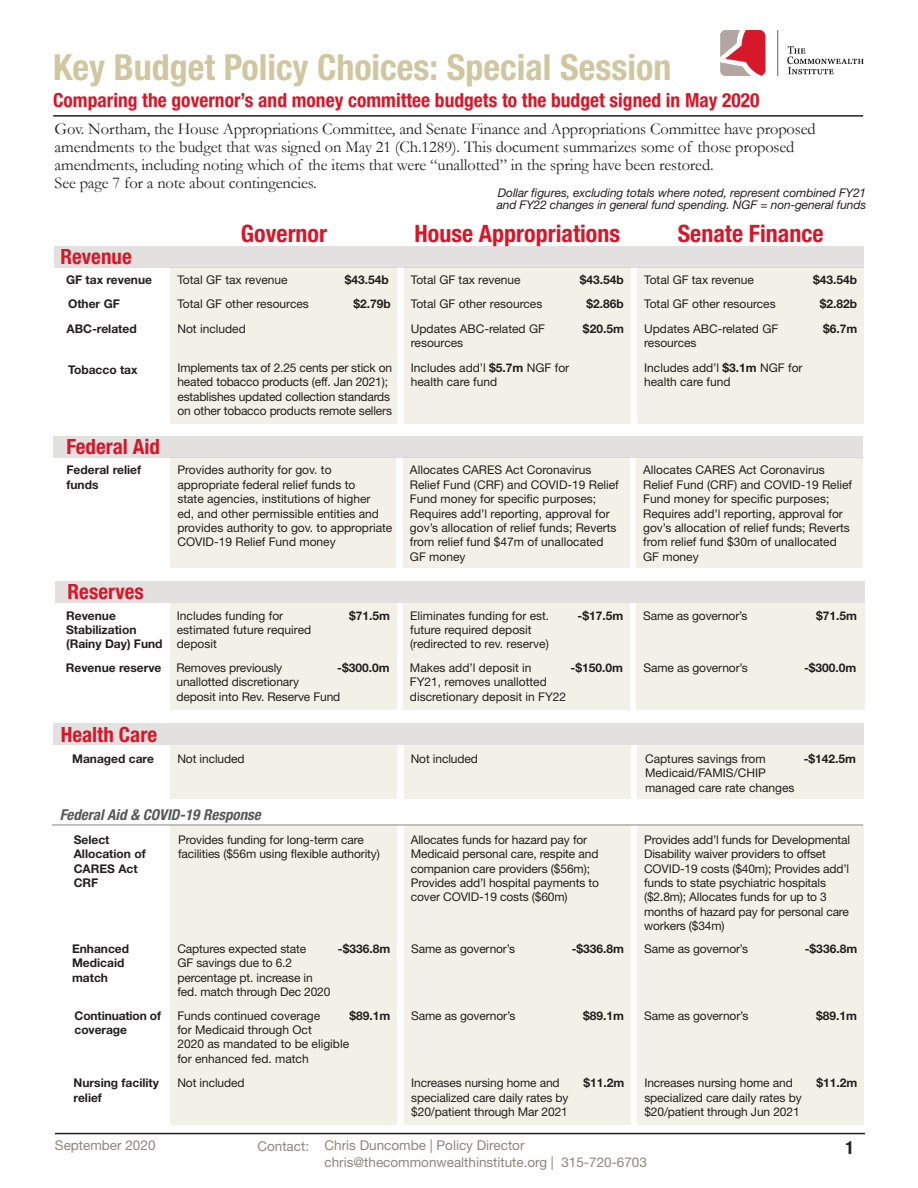
<style>
.page{position:relative;width:918px;height:1188px;background:#fff}
.page>*{position:absolute;margin:0;border:0;box-sizing:border-box;transform-origin:0 0}
.t1{font:700 condensed 36px "Helvetica Neue LT Std";color:#d0c69f}
.t2{font:700 condensed 24px "Helvetica Neue LT Std";color:#d71729}
.t3{font:700 condensed 21px "Helvetica Neue LT Std";color:#d71729}
.t4{font:700 condensed 19.5px "Helvetica Neue LT Std";color:#d71729}
.t5{font:700 condensed 18px "Helvetica Neue LT Std";color:#231f20}
.t6{font:16.5px/18px "Garamond";letter-spacing:-.01em;color:#231f20}
.t7{font:italic 700 condensed 15px "Helvetica Neue LT Std";color:#57585a}
.t8{font:13.5px/16.2px "Helvetica Neue LT Std";color:#8c877e}
.t9{font:12.15px/14.4px "Helvetica Neue LT Std";letter-spacing:-.015em;color:#231f20}
.t10{font:12px/14.4px "Helvetica Neue LT Std";color:#231f20}
.t11{font:700 12px/14.4px "Helvetica Neue LT Std";color:#231f20}
.t12{font:italic 12px/12px "Helvetica Neue LT Std";letter-spacing:-.01em;color:#231f20}
.s1{font-weight:700}
</style>
<div class="page">
<hr style="left:55px;top:1133px;width:810px;height:1px;background:#231f20">
<hr style="left:53px;top:115px;width:810px;height:2px;background:#231f20">
<img style="left:721px;top:31px;width:143px;height:45px">
<div style="left:404px;top:745px;width:227px;height:54px;background:#f3f0e7"></div>
<div style="left:637px;top:745px;width:227px;height:54px;background:#f3f0e7"></div>
<div style="left:171px;top:745px;width:226px;height:54px;background:#f3f0e7"></div>
<div style="left:170px;top:603px;width:226px;height:107px;background:#f3f0e7"></div>
<div style="left:403px;top:603px;width:227px;height:106px;background:#f3f0e7"></div>
<div style="left:636px;top:603px;width:229px;height:107px;background:#f3f0e7"></div>
<div style="left:171px;top:458px;width:225px;height:110px;background:#f3f0e7"></div>
<div style="left:403px;top:458px;width:227px;height:110px;background:#f3f0e7"></div>
<div style="left:636px;top:458px;width:227px;height:110px;background:#f3f0e7"></div>
<div style="left:171px;top:268px;width:226px;height:156px;background:#f3f0e7"></div>
<div style="left:404px;top:268px;width:227px;height:156px;background:#f3f0e7"></div>
<div style="left:637px;top:268px;width:227px;height:156px;background:#f3f0e7"></div>
<div style="left:54px;top:246px;width:810px;height:22px;background:#e2e1df"></div>
<div style="left:53px;top:436px;width:810px;height:22px;background:#e2e1df"></div>
<div style="left:55px;top:581px;width:810px;height:21px;background:#e2e1df"></div>
<div style="left:404px;top:825px;width:227px;height:300px;background:#f3f0e7"></div>
<div style="left:637px;top:825px;width:227px;height:300px;background:#f3f0e7"></div>
<div style="left:171px;top:825px;width:226px;height:300px;background:#f3f0e7"></div>
<div style="left:54px;top:724px;width:810px;height:21px;background:#e2e1df"></div>
<hr style="left:52px;top:825px;width:811px;height:1px;background:#8c877e">
<h1 class="t1" style="left:53px;top:45px;width:620px">Key Budget Policy Choices: Special Session</h1>
<h3 class="t4" style="left:53px;top:88px;width:708px">Comparing the governor’s and money committee budgets to the budget signed in May 2020</h3>
<p class="t6" style="left:55px;top:119px;width:763px">Gov. Northam, the House Appropriations Committee, and Senate Finance and Appropriations Committee have proposed amendments to the budget that was signed on May 21 (Ch.1289). This document summarizes some of those proposed amendments, including noting which of the items that were “unallotted” in the spring have been restored.<br>See page 7 for a note about contingencies.</p>
<p class="t2" style="left:241px;top:219px;width:88px">Governor</p>
<p class="t2" style="left:415px;top:219px;width:207px">House Appropriations</p>
<p class="t2" style="left:678px;top:219px;width:147px">Senate Finance</p>
<p class="t12" style="left:497px;top:186px;width:371px">Dollar figures, excluding totals where noted, represent combined FY21 and FY22 changes in general fund spending. NGF = non-general funds</p>
<p class="t3" style="left:61px;top:244px;width:73px">Revenue</p>
<p class="t11" style="left:66px;top:272px;width:88px">GF tax revenue</p>
<p class="t10" style="left:177px;top:272px;width:112px">Total GF tax revenue</p>
<p class="t11" style="left:345px;top:272px;width:46px">$43.54b</p>
<p class="t10" style="left:411px;top:272px;width:111px">Total GF tax revenue</p>
<p class="t11" style="left:580px;top:272px;width:46px">$43.54b</p>
<p class="t10" style="left:644px;top:272px;width:111px">Total GF tax revenue</p>
<p class="t11" style="left:813px;top:272px;width:46px">$43.54b</p>
<p class="t11" style="left:68px;top:296px;width:53px">Other GF</p>
<p class="t10" style="left:177px;top:296px;width:133px">Total GF other resources</p>
<p class="t11" style="left:354px;top:296px;width:39px">$2.79b</p>
<p class="t10" style="left:411px;top:296px;width:133px">Total GF other resources</p>
<p class="t11" style="left:587px;top:296px;width:39px">$2.86b</p>
<p class="t10" style="left:644px;top:296px;width:133px">Total GF other resources</p>
<p class="t11" style="left:820px;top:296px;width:39px">$2.82b</p>
<p class="t11" style="left:67px;top:321px;width:72px">ABC-related</p>
<p class="t10" style="left:177px;top:321px;width:70px">Not included</p>
<p class="t10" style="left:411px;top:321px;width:136px">Updates ABC-related GF resources</p>
<p class="t11" style="left:583px;top:321px;width:42px">$20.5m</p>
<p class="t10" style="left:644px;top:321px;width:136px">Updates ABC-related GF resources</p>
<p class="t11" style="left:823px;top:321px;width:36px">$6.7m</p>
<p class="t11" style="left:68px;top:362px;width:71px">Tobacco tax</p>
<p class="t9" style="left:177px;top:360px;width:216px">Implements tax of 2.25 cents per stick on heated tobacco products (eff. Jan 2021); establishes updated collection standards on other tobacco products remote sellers</p>
<p class="t10" style="left:411px;top:360px;width:160px">Includes add’l <span class="s1">$5.7m</span> NGF for health care fund</p>
<p class="t10" style="left:644px;top:360px;width:160px">Includes add’l <span class="s1">$3.1m</span> NGF for health care fund</p>
<p class="t3" style="left:67px;top:434px;width:95px">Federal Aid</p>
<p class="t11" style="left:67px;top:463px;width:76px">Federal relief funds</p>
<p class="t10" style="left:177px;top:463px;width:216px">Provides authority for gov. to appropriate federal relief funds to<br>state agencies, institutions of higher<br>ed, and other permissible entities and provides authority to gov. to appropriate COVID-19 Relief Fund money</p>
<p class="t10" style="left:410px;top:463px;width:210px">Allocates CARES Act Coronavirus Relief Fund (CRF) and COVID-19 Relief Fund money for specific purposes; Requires add’l reporting, approval for gov’s allocation of relief funds; Reverts from relief fund $47m of unallocated GF money</p>
<p class="t10" style="left:643px;top:463px;width:210px">Allocates CARES Act Coronavirus Relief Fund (CRF) and COVID-19 Relief Fund money for specific purposes; Requires add’l reporting, approval for gov’s allocation of relief funds; Reverts from relief fund $30m of unallocated GF money</p>
<p class="t3" style="left:68px;top:579px;width:78px">Reserves</p>
<p class="t11" style="left:66px;top:608px;width:98px">Revenue<br>Stabilization (Rainy Day) Fund</p>
<p class="t10" style="left:177px;top:608px;width:136px">Includes funding for estimated future required deposit</p>
<p class="t11" style="left:349px;top:608px;width:42px">$71.5m</p>
<p class="t10" style="left:410px;top:608px;width:141px">Eliminates funding for est. future required deposit (redirected to rev. reserve)</p>
<p class="t11" style="left:577px;top:608px;width:47px">-$17.5m</p>
<p class="t11" style="left:66px;top:660px;width:97px">Revenue reserve</p>
<p class="t10" style="left:177px;top:660px;width:165px">Removes previously<br>unallotted discretionary deposit into Rev. Reserve Fund</p>
<p class="t11" style="left:337px;top:660px;width:54px">-$300.0m</p>
<p class="t10" style="left:410px;top:660px;width:158px">Makes add’l deposit in<br>FY21, removes unallotted discretionary deposit in FY22</p>
<p class="t11" style="left:571px;top:660px;width:54px">-$150.0m</p>
<p class="t3" style="left:61px;top:722px;width:98px">Health Care</p>
<p class="t10" style="left:643px;top:608px;width:106px">Same as governor’s</p>
<p class="t11" style="left:816px;top:608px;width:42px">$71.5m</p>
<p class="t10" style="left:644px;top:660px;width:106px">Same as governor’s</p>
<p class="t11" style="left:804px;top:660px;width:54px">-$300.0m</p>
<p class="t11" style="left:72px;top:751px;width:83px">Managed care</p>
<p class="t10" style="left:177px;top:751px;width:69px">Not included</p>
<p class="t10" style="left:411px;top:751px;width:69px">Not included</p>
<p class="t10" style="left:645px;top:751px;width:151px">Captures savings from<br>Medicaid/FAMIS/CHIP managed care rate changes</p>
<p class="t11" style="left:804px;top:751px;width:54px">-$142.5m</p>
<p class="t7" style="left:60px;top:805px;width:202px">Federal Aid &amp; COVID-19 Response</p>
<p class="t11" style="left:74px;top:832px;width:73px">Select<br>Allocation of<br>CARES Act<br>CRF</p>
<p class="t10" style="left:178px;top:832px;width:203px">Provides funding for long-term care facilities ($56m using flexible authority)</p>
<p class="t10" style="left:411px;top:832px;width:190px">Allocates funds for hazard pay for Medicaid personal care, respite and companion care providers ($56m); Provides add’l hospital payments to cover COVID-19 costs ($60m)</p>
<p class="t10" style="left:644px;top:832px;width:208px">Provides add’l funds for Developmental Disability waiver providers to offset COVID-19 costs ($40m); Provides add’l funds to state psychiatric hospitals ($2.8m); Allocates funds for up to 3 months of hazard pay for personal care workers ($34m)</p>
<p class="t11" style="left:72px;top:941px;width:59px">Enhanced<br>Medicaid match</p>
<p class="t10" style="left:177px;top:941px;width:154px">Captures expected state<br>GF savings due to 6.2 percentage pt. increase in fed. match through Dec 2020</p>
<p class="t11" style="left:338px;top:941px;width:54px">-$336.8m</p>
<p class="t10" style="left:411px;top:941px;width:106px">Same as governor’s</p>
<p class="t11" style="left:572px;top:941px;width:54px">-$336.8m</p>
<p class="t11" style="left:75px;top:1008px;width:88px">Continuation of coverage</p>
<p class="t10" style="left:177px;top:1008px;width:173px">Funds continued coverage<br>for Medicaid through Oct<br>2020 as mandated to be eligible for enhanced fed. match</p>
<p class="t11" style="left:349px;top:1008px;width:42px">$89.1m</p>
<p class="t10" style="left:411px;top:1008px;width:106px">Same as governor’s</p>
<p class="t11" style="left:583px;top:1008px;width:42px">$89.1m</p>
<p class="t10" style="left:644px;top:941px;width:106px">Same as governor’s</p>
<p class="t11" style="left:805px;top:941px;width:54px">-$336.8m</p>
<p class="t10" style="left:644px;top:1008px;width:106px">Same as governor’s</p>
<p class="t11" style="left:816px;top:1008px;width:42px">$89.1m</p>
<p class="t11" style="left:74px;top:1075px;width:87px">Nursing facility relief</p>
<p class="t10" style="left:177px;top:1076px;width:69px">Not included</p>
<p class="t10" style="left:411px;top:1076px;width:159px">Increases nursing home and specialized care daily rates by $20/patient through Mar 2021</p>
<p class="t11" style="left:583px;top:1075px;width:42px">$11.2m</p>
<p class="t10" style="left:644px;top:1076px;width:159px">Increases nursing home and specialized care daily rates by $20/patient through Jun 2021</p>
<p class="t11" style="left:816px;top:1075px;width:42px">$11.2m</p>
<p class="t8" style="left:55px;top:1137px;width:102px">September 2020</p>
<p class="t8" style="left:324px;top:1137px;width:324px;text-indent:-67px">Contact: Chris Duncombe | Policy Director chris@thecommonwealthinstitute.org | 315-720-6703</p>
<h3 class="t5" style="left:846px;top:1137px;width:10px">1</h3>
</div>
